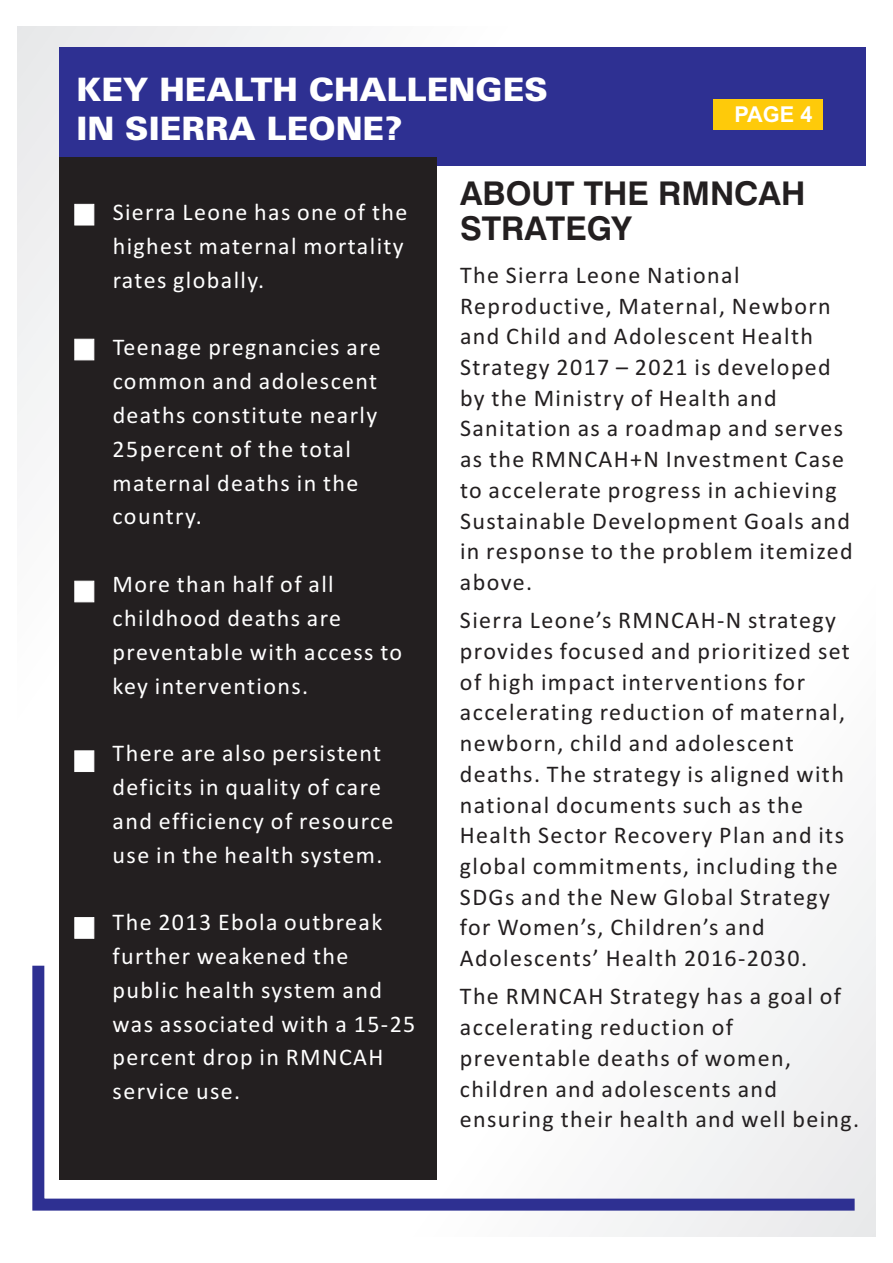
<style>
.page{position:relative;width:893px;height:1263px;background:#fff}
.page>*{position:absolute;margin:0;border:0;box-sizing:border-box;transform-origin:0 0}
.t1{font:700 32.7px/35.4px "Swiss 721 BT";color:#231f20}
.t2{font:900 32.4px/38.8px "Zurich BT";color:#fff}
.t3{font:24px/30.8px "Calibri";letter-spacing:.055em;color:#231f20}
.t4{font:24px/33.8px "Calibri";letter-spacing:.055em;color:#fff}
.t5{font:700 21.9px "Arial";color:#fff}
</style>
<div class="page">
<div style="left:17px;top:27px;width:859px;height:1209px;background:linear-gradient(to right,#f7f7f7,#fff)"></div>
<div style="left:59px;top:47px;width:806px;height:118px;background:#2e3092"></div>
<div style="left:713px;top:99px;width:110px;height:31px;background:#feca0a"></div>
<svg style="left:26px;top:954px;width:841px;height:262px"></svg>
<div style="left:59px;top:157px;width:377px;height:1022px;background:#231f20"></div>
<svg style="left:74px;top:204px;width:20px;height:21px"></svg>
<svg style="left:74px;top:339px;width:20px;height:21px"></svg>
<svg style="left:74px;top:581px;width:20px;height:21px"></svg>
<svg style="left:74px;top:750px;width:20px;height:22px"></svg>
<svg style="left:74px;top:917px;width:20px;height:21px"></svg>
<h2 class="t2" style="left:76px;top:74px;width:473px">KEY HEALTH CHALLENGES<br>IN SIERRA LEONE?</h2>
<p class="t5" style="left:734px;top:106px;width:80px">PAGE 4</p>
<p class="t4" style="left:113px;top:197px;width:296px">Sierra Leone has one of the highest maternal mortality rates globally.</p>
<p class="t4" style="left:113px;top:332px;width:270px">Teenage pregnancies are common and adolescent deaths constitute nearly<br>25percent of the total maternal deaths in the country.</p>
<p class="t4" style="left:113px;top:569px;width:291px">More than half of all childhood deaths are preventable with access to key interventions.</p>
<p class="t4" style="left:113px;top:738px;width:282px">There are also persistent deficits in quality of care and efficiency of resource use in the health system.</p>
<p class="t4" style="left:113px;top:907px;width:304px">The 2013 Ebola outbreak further weakened the public health system and was associated with a 15-25 percent drop in RMNCAH service use.</p>
<h1 class="t1" style="left:460px;top:179px;width:347px">ABOUT THE RMNCAH<br>STRATEGY</h1>
<p class="t3" style="left:460px;top:262px;width:394px">The Sierra Leone National<br>Reproductive, Maternal, Newborn and Child and Adolescent Health<br>Strategy 2017 – 2021 is developed by the Ministry of Health and<br>Sanitation as a roadmap and serves as the RMNCAH+N Investment Case to accelerate progress in achieving<br>Sustainable Development Goals and in response to the problem itemized above.</p>
<p class="t3" style="left:460px;top:607px;width:392px">Sierra Leone’s RMNCAH-N strategy provides focused and prioritized set of high impact interventions for accelerating reduction of maternal, newborn, child and adolescent deaths. The strategy is aligned with national documents such as the Health Sector Recovery Plan and its global commitments, including the SDGs and the New Global Strategy for Women’s, Children’s and Adolescents’ Health 2016-2030.</p>
<p class="t3" style="left:460px;top:983px;width:401px">The RMNCAH Strategy has a goal of accelerating reduction of preventable deaths of women, children and adolescents and ensuring their health and well being.</p>
</div>
